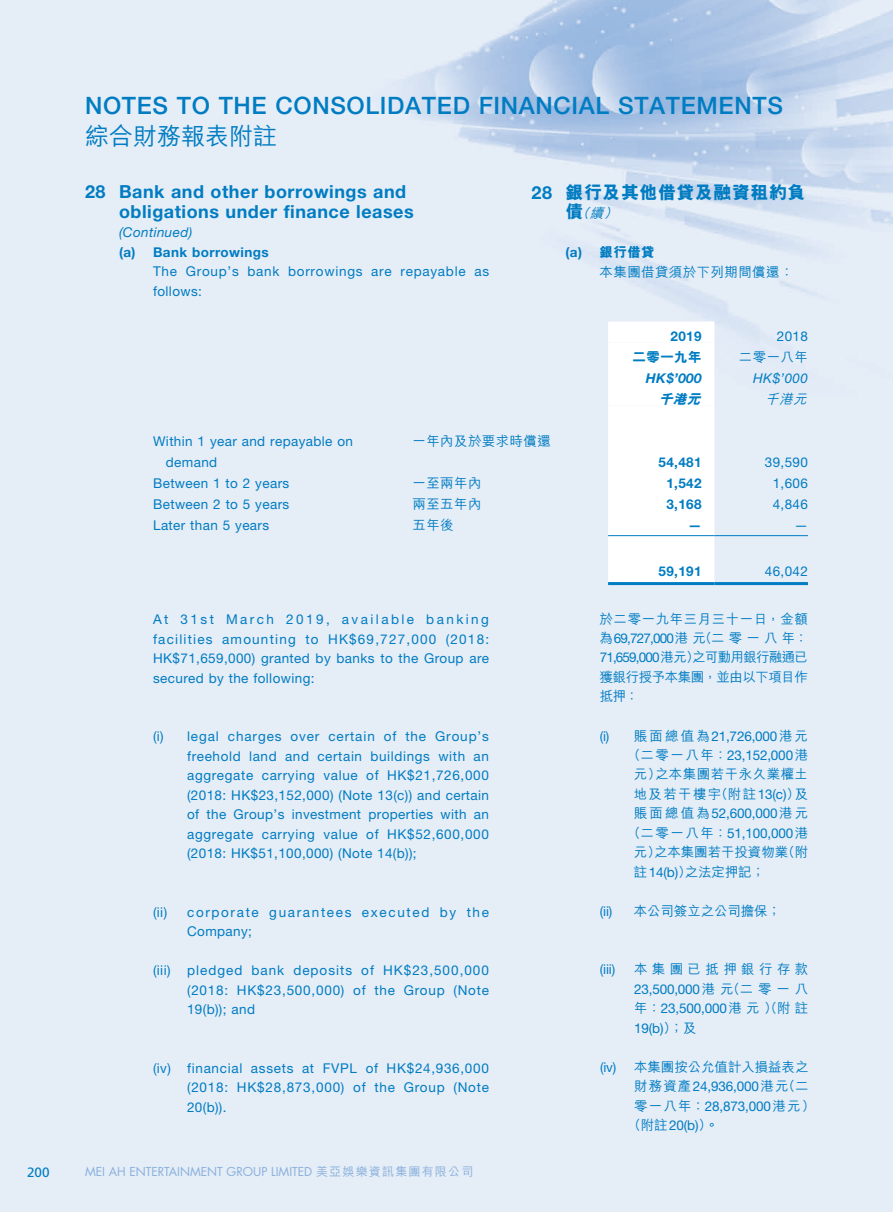
<style>
.page{position:relative;width:893px;height:1212px;background:#fff}
.page>*{position:absolute;margin:0;border:0;box-sizing:border-box;transform-origin:0 0}
.t1{font:500 24px "Helvetica Neue";letter-spacing:.03em;color:#007cc2}
.t2{font:500 24px "M Hei HK";color:#007cc2}
.t3{font:700 18px/19.5px "Helvetica Neue";letter-spacing:.03em;color:#007cc2}
.t4{font:800 18px "M Hei HK";letter-spacing:.03em;color:#007cc2}
.t5{font:13.5px/19.5px "Helvetica Neue";letter-spacing:.03em;color:#007cc2;text-align:justify}
.t6{font:500 13.5px/19.5px "M Hei HK";letter-spacing:.03em;color:#007cc2}
.t7{font:13.5px/19.5px "Helvetica Neue";letter-spacing:-.01em;color:#007cc2;text-align:right}
.t8{font:13.5px/19.5px "Helvetica Neue";letter-spacing:.055em;color:#007cc2}
.t9{font:500 13.5px/19.5px "M Hei HK";letter-spacing:-.005em;color:#007cc2}
.t10{font:700 13.5px "Helvetica Neue";letter-spacing:.03em;color:#007cc2}
.t11{font:13.5px/19.5px "Helvetica Neue";letter-spacing:.125em;color:#007cc2}
.t12{font:italic 13.5px "Helvetica Neue";letter-spacing:.03em;color:#007cc2}
.t13{font:500 13.5px "M Hei HK";letter-spacing:-.01em;color:#007cc2}
.t14{font:500 13.5px "M Hei HK";letter-spacing:.325em;color:#007cc2}
.t15{font:italic 500 13.5px "M Hei HK";color:#007cc2}
.t16{font:italic 700 13.5px "Helvetica Neue";color:#007cc2}
.t17{font:800 13.5px "M Hei HK";letter-spacing:.03em;color:#007cc2}
.t18{font:13.5px "Frutiger";color:#007cc2}
.t19{font:italic 800 13.5px "M Hei HK";color:#007cc2}
.t20{font:12px "Futura";color:#89b0dc}
.s1{font-family:"Helvetica Neue";font-weight:700}
.s2{font-weight:800;font-style:normal;font-size:18px}
.s3{font-weight:800}
.s4{font-family:"Helvetica Neue";font-weight:400}
.s5{font-family:"M Hei HK";font-weight:500}
</style>
<div class="page">
<svg style="left:608px;top:321px;width:106px;height:216px"></svg>
<hr style="left:608px;top:535px;width:106px;height:1px;background:#007cc2">
<hr style="left:714px;top:535px;width:94px;height:1px;background:#007cc2">
<hr style="left:608px;top:582px;width:106px;height:3px;background:#007cc2">
<hr style="left:714px;top:582px;width:94px;height:3px;background:#007cc2">
<h1 class="t1" style="left:85px;top:91px;width:18px">NOTES</h1>
<h1 class="t1" style="left:177px;top:91px;width:118px">TO THE CONSO</h1>
<h1 class="t1" style="left:365px;top:91px;width:370px">LIDATE D FINANC IAL STATEMENTS</h1>
<h1 class="t2" style="left:85px;top:119px;width:193px">綜合財務報表附註</h1>
<h2 class="t4" style="left:531px;top:180px;width:276px"><span class="s1">28</span> 銀行及其他借貸及融資租約負</h2>
<p class="t15" style="left:566px;top:204px;width:58px"><span class="s2">債</span>（續）</p>
<p class="t6" style="left:600px;top:242px;width:195px;text-indent:-34px"><span class="s1">(a)</span> <span class="s3">銀行借貸<br></span>本集團借貸須於下列期間償還：</p>
<h2 class="t3" style="left:119px;top:182px;width:296px;text-indent:-34px">28 Bank and other borrowings and obligations under finance leases</h2>
<p class="t12" style="left:119px;top:224px;width:75px">(Continued)</p>
<p class="t10" style="left:119px;top:244px;width:151px">(a) Bank borrowings</p>
<p class="t8" style="left:153px;top:262px;width:338px">The Group’s bank borrowings are repayable as follows:</p>
<p class="t5" style="left:166px;top:430px;width:189px;line-height:21px;text-indent:-13px">Within 1 year and repayable on demand</p>
<p class="t6" style="left:412px;top:430px;width:140px">一年內及於要求時償還</p>
<p class="t10" style="left:670px;top:327px;width:33px">2019</p>
<p class="t5" style="left:777px;top:326px;width:33px">2018</p>
<p class="t17" style="left:633px;top:348px;width:71px">二零一九年</p>
<p class="t6" style="left:739px;top:346px;width:71px">二零一八年</p>
<p class="t16" style="left:646px;top:369px;width:57px">HK$’000</p>
<p class="t12" style="left:753px;top:370px;width:56px">HK$’000</p>
<p class="t19" style="left:659px;top:390px;width:48px">千港元</p>
<p class="t15" style="left:765px;top:389px;width:47px">千港元</p>
<p class="t10" style="left:658px;top:453px;width:45px">54,481</p>
<p class="t5" style="left:765px;top:452px;width:45px">39,590</p>
<p class="t5" style="left:153px;top:473px;width:138px">Between 1 to 2 years</p>
<p class="t6" style="left:412px;top:472px;width:71px">一至兩年內</p>
<p class="t10" style="left:666px;top:474px;width:37px">1,542</p>
<p class="t5" style="left:773px;top:473px;width:37px">1,606</p>
<p class="t5" style="left:153px;top:494px;width:138px">Between 2 to 5 years</p>
<p class="t6" style="left:412px;top:493px;width:71px">兩至五年內</p>
<p class="t10" style="left:666px;top:495px;width:37px">3,168</p>
<p class="t5" style="left:773px;top:494px;width:37px">4,846</p>
<p class="t5" style="left:153px;top:515px;width:118px">Later than 5 years</p>
<p class="t6" style="left:413px;top:514px;width:43px">五年後</p>
<p class="t10" style="left:688px;top:516px;width:15px">—</p>
<p class="t5" style="left:794px;top:515px;width:15px">—</p>
<p class="t10" style="left:658px;top:563px;width:45px">59,191</p>
<p class="t5" style="left:765px;top:561px;width:45px">46,042</p>
<p class="t5" style="left:153px;top:610px;width:338px">At 31st March 2019, available banking facilities amounting to HK$69,727,000 (2018:<br>HK$71,659,000) granted by banks to the Group are secured by the following:</p>
<p class="t6" style="left:600px;top:608px;width:210px;text-align:justify">於二零一九年三月三十一日，金額為<span class="s4">69,727,000</span>港元（二零一八年：<span class="s4">71,659,000</span>港元）之可動用銀行融通已獲銀行授予本集團，並由以下項目作抵押：</p>
<p class="t7" style="left:600px;top:726px;width:210px">(i) <span class="s5">賬面總值為</span>21,726,000<span class="s5">港元（二零一八年：</span>23,152,000<span class="s5">港</span></p>
<p class="t6" style="left:634px;top:764px;width:176px">元）之本集團若干永久業權土地及若干樓宇（附註<span class="s4">13(c)</span>）及</p>
<p class="t7" style="left:627px;top:804px;width:183px;text-align:center"><span class="s5">賬面總值為</span>52,600,000<span class="s5">港元（二零一八年：</span>51,100,000<span class="s5">港</span></p>
<p class="t9" style="left:634px;top:842px;width:176px">元）之本集團若干投資物業（附註<span class="s4">14(b)</span>）之法定押記；</p>
<p class="t13" style="left:600px;top:901px;width:182px"><span class="s4">(ii)</span> 本公司簽立之公司擔保；</p>
<p class="t5" style="left:187px;top:727px;width:303px;text-indent:-34px">(i) legal charges over certain of the Group’s freehold land and certain buildings with an aggregate carrying value of HK$21,726,000 (2018: HK$23,152,000) (Note 13(c)) and certain of the Group’s investment properties with an aggregate carrying value of HK$52,600,000 (2018: HK$51,100,000) (Note 14(b));</p>
<p class="t11" style="left:187px;top:902px;width:303px;text-indent:-34px">(ii) corporate guarantees executed by the<br>Company;</p>
<p class="t5" style="left:187px;top:961px;width:304px;text-indent:-34px">(iii) pledged bank deposits of HK$23,500,000 (2018: HK$23,500,000) of the Group (Note 19(b)); and</p>
<p class="t5" style="left:600px;top:960px;width:17px">(iii)</p>
<p class="t14" style="left:634px;top:960px;width:176px">本集團已抵押銀行存款</p>
<p class="t5" style="left:634px;top:979px;width:176px">23,500,000<span class="s5">港元（二零一八年：</span>23,500,000<span class="s5">港元（）附註</span>19(b)<span class="s5">）；及</span></p>
<p class="t9" style="left:600px;top:1056px;width:210px"><span class="s4">(iv)</span> 本集團按公允值計入損益表之</p>
<p class="t7" style="left:634px;top:1077px;width:183px;text-align:left"><span class="s5">財務資產</span>24,936,000<span class="s5">港元（二零一八年：</span>28,873,000<span class="s5">港元）</span></p>
<p class="t6" style="left:627px;top:1115px;width:92px">（附註<span class="s4">20(b)</span>）。</p>
<p class="t5" style="left:187px;top:1058px;width:304px;text-indent:-34px">(iv) financial assets at FVPL of HK$24,936,000 (2018: HK$28,873,000) of the Group (Note 20(b)).</p>
<p class="t18" style="left:27px;top:1164px;width:24px">200</p>
<p class="t20" style="left:85px;top:1164px;width:390px">MEI AH ENTERTAINMENT GROUP LIMITED <span class="s5">美亞娛樂資訊集團有限公司</span></p>
</div>
